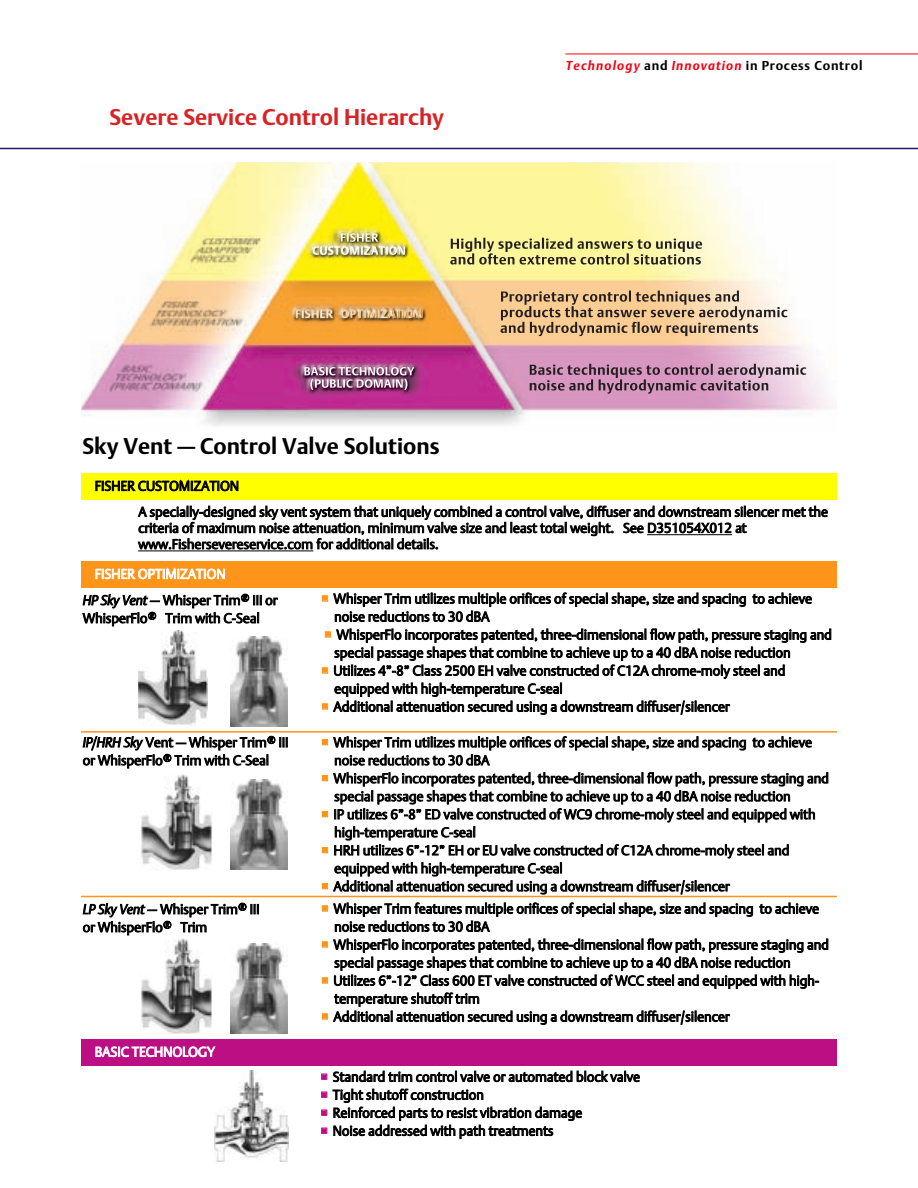
<style>
.page{position:relative;width:918px;height:1188px;background:#fff}
.page>*{position:absolute;margin:0;border:0;box-sizing:border-box;transform-origin:0 0}
.t1{font:700 22.5px "DTL Argo T";color:#d72326}
.t2{font:700 22.5px "DTL Argo T";color:#000}
.t3{font:13.5px/18px "DTL Argo T Light";color:#000}
.t4{font:13.5px "DTL Argo T Light";color:#fff}
.t5{font:italic 700 12.75px "DTL Argo T";letter-spacing:.09em;color:#f50010}
.s1{font-style:normal;color:#000}
.s2{font-style:italic}
</style>
<div class="page">
<hr style="left:565px;top:54px;width:353px;height:1px;background:#f50010">
<hr style="left:0;top:148px;width:918px;height:1px;background:#271068">
<img style="left:81px;top:162px;width:751px;height:264px">
<img style="left:450px;top:238px;width:121px;height:27px">
<img style="left:687px;top:241px;width:15px;height:8px">
<img style="left:687px;top:257px;width:14px;height:8px">
<img style="left:501px;top:291px;width:118px;height:14px">
<svg style="left:732px;top:291px;width:7px;height:11px"></svg>
<img style="left:501px;top:306px;width:109px;height:14px">
<img style="left:747px;top:307px;width:40px;height:10px">
<img style="left:501px;top:322px;width:119px;height:14px">
<svg style="left:753px;top:325px;width:5px;height:8px"></svg>
<img style="left:530px;top:364px;width:105px;height:14px">
<img style="left:766px;top:365px;width:40px;height:10px">
<img style="left:530px;top:379px;width:122px;height:15px">
<img style="left:296px;top:310px;width:127px;height:8px">
<img style="left:313px;top:233px;width:92px;height:22px">
<img style="left:304px;top:367px;width:110px;height:23px">
<div style="left:81px;top:473px;width:756px;height:27px;background:#ff0"></div>
<div style="left:81px;top:1039px;width:756px;height:27px;background:#bd0f84"></div>
<div style="left:81px;top:561px;width:756px;height:27px;background:#fe941a"></div>
<hr style="left:647px;top:534px;width:85px;height:1px;background:#000">
<hr style="left:138px;top:551px;width:175px;height:1px;background:#000">
<div style="left:228px;top:635px;width:62px;height:93px;background:linear-gradient(to bottom,#fff,#fff)"></div>
<img style="left:230px;top:636px;width:58px;height:90px">
<img style="left:214px;top:1070px;width:74px;height:91px">
<hr style="left:81px;top:731px;width:756px;height:2px;background:#fe941a">
<img style="left:138px;top:631px;width:69px;height:94px">
<img style="left:230px;top:780px;width:58px;height:90px">
<hr style="left:81px;top:896px;width:756px;height:1px;background:#fe941a">
<img style="left:141px;top:774px;width:71px;height:96px">
<img style="left:230px;top:944px;width:58px;height:90px">
<img style="left:141px;top:938px;width:71px;height:96px">
<h1 class="t1" style="left:110px;top:108px;width:336px">Severe Service Control Hierarchy</h1>
<h1 class="t2" style="left:82px;top:437px;width:359px">Sky Vent — Control Valve Solutions</h1>
<p class="t3" style="left:95px;top:478px;width:146px">FISHER CUSTOMIZATION</p>
<p class="t5" style="left:566px;top:60px;width:298px">Technology <span class="s1">and</span> Innovation <span class="s1">in Process Control</span></p>
<p class="t3" style="left:138px;top:505px;width:691px;line-height:16.2px">A specially-designed sky vent system that uniquely combined a control valve, diffuser and downstream silencer met the criteria of maximum noise attenuation, minimum valve size and least total weight. See D351054X012 at www.Fishersevereservice.com for additional details.</p>
<p class="t4" style="left:95px;top:568px;width:132px">FISHER OPTIMIZATION</p>
<p class="t3" style="left:83px;top:592px;width:196px"><span class="s2">HP Sky Vent —</span> Whisper Trim<sup>®</sup> III or<br>WhisperFlo<sup>®</sup> Trim with C-Seal</p>
<p class="t3" style="left:83px;top:734px;width:207px"><span class="s2">IP/HRH Sky</span> Vent — Whisper Trim<sup>®</sup> III or WhisperFlo<sup>®</sup> Trim with C-Seal</p>
<p class="t3" style="left:83px;top:901px;width:178px"><span class="s2">LP Sky Vent —</span> Whisper Trim<sup>®</sup> III or WhisperFlo<sup>®</sup> Trim</p>
<p class="t4" style="left:95px;top:1046px;width:122px">BASIC TECHNOLOGY</p>
<p class="t3" style="left:333px;top:591px;width:500px">Whisper Trim utilizes multiple orifices of special shape, size and spacing to achieve noise reductions to 30 dBA<br>WhisperFlo incorporates patented, three-dimensional flow path, pressure staging and special passage shapes that combine to achieve up to a 40 dBA noise reduction Utilizes 4”-8” Class 2500 EH valve constructed of C12A chrome-moly steel and equipped with high-temperature C-seal<br>Additional attenuation secured using a downstream diffuser/silencer</p>
<p class="t3" style="left:333px;top:734px;width:497px">Whisper Trim utilizes multiple orifices of special shape, size and spacing to achieve noise reductions to 30 dBA<br>WhisperFlo incorporates patented, three-dimensional flow path, pressure staging and special passage shapes that combine to achieve up to a 40 dBA noise reduction<br>IP utilizes 6”-8” ED valve constructed of WC9 chrome-moly steel and equipped with high-temperature C-seal<br>HRH utilizes 6”-12” EH or EU valve constructed of C12A chrome-moly steel and equipped with high-temperature C-seal<br>Additional attenuation secured using a downstream diffuser/silencer</p>
<p class="t3" style="left:333px;top:901px;width:497px">Whisper Trim features multiple orifices of special shape, size and spacing to achieve noise reductions to 30 dBA<br>WhisperFlo incorporates patented, three-dimensional flow path, pressure staging and special passage shapes that combine to achieve up to a 40 dBA noise reduction Utilizes 6”-12” Class 600 ET valve constructed of WCC steel and equipped with high&shy;temperature shutoff trim<br>Additional attenuation secured using a downstream diffuser/silencer</p>
<p class="t3" style="left:333px;top:1069px;width:309px">Standard trim control valve or automated block valve Tight shutoff construction<br>Reinforced parts to resist vibration damage<br>Noise addressed with path treatments</p>
</div>
